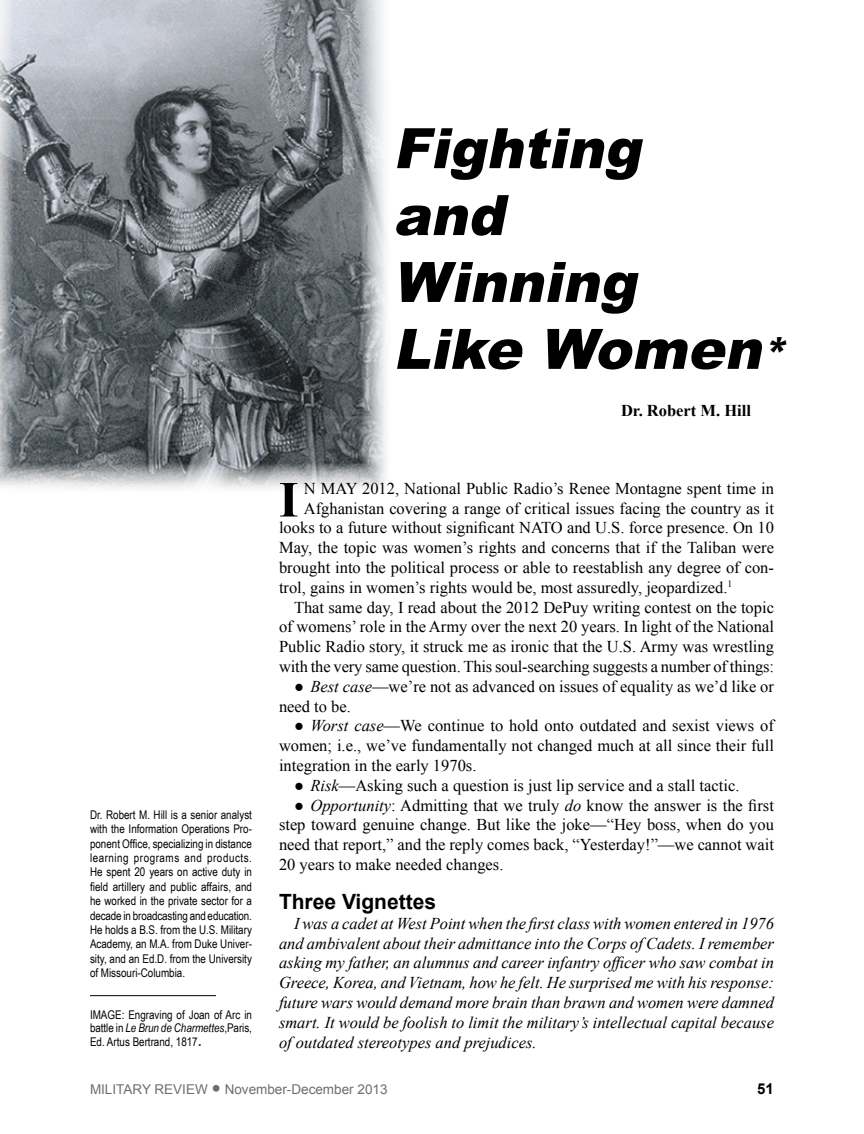
<style>
.page{position:relative;width:864px;height:1134px;background:#fff}
.page>*{position:absolute;margin:0;border:0;box-sizing:border-box;transform-origin:0 0}
.fob{font:italic 900 55.8px "Arial";color:#000}
.fob_Drop_Cap{font:700 50.55px "Times New Roman";color:#000}
.Subhead{font:700 21px "Arial";color:#000}
.fob-2{font:16.5px/19.8px "Times New Roman";color:#000;text-align:justify}
.fob-3{font:italic 16.5px/19.8px "Times New Roman";color:#000;text-align:justify}
.fob_Drop_Cap-2{font:16.5px "Times New Roman";color:#000}
.Author_byline{font:700 16.5px "Times New Roman";color:#000}
.Folio_Right_Page{font:700 15px "Arial";color:#000}
.t1{font:13.5px "Arial";color:#6d6e71}
.Bio{font:12px/14.4px "Arial Narrow";color:#000;text-align:justify}
.Title_Art_Photo_cred{font:12px/13.8px "Arial Narrow";color:#000;text-align:justify}
.s1{font-size:43.5px}
.s2{font-style:italic}
.s3{font-family:"Calibri";font-size:16.5px}
.s4{font-size:27px}
</style>
<div class="page">
<hr style="left:90px;top:995px;width:126px;height:1px;background:#000">
<img style="left:0;top:0;width:387px;height:489px">
<p class="fob" style="left:393px;top:108px;width:264px">Fighting</p>
<p class="fob" style="left:393px;top:175px;width:128px">and</p>
<p class="fob" style="left:393px;top:242px;width:260px">Winning</p>
<p class="fob" style="left:393px;top:308px;width:406px">Like Women<span class="s1">*</span></p>
<p class="Author_byline" style="left:621px;top:399px;width:132px">Dr. Robert M. Hill</p>
<p class="Bio" style="left:90px;top:807px;width:164px">Dr. Robert M. Hill is a senior analyst with the Information Operations Pro&shy;ponent Office, specializing in distance learning programs and products.<br>He spent 20 years on active duty in field artillery and public affairs, and he worked in the private sector for a decade in broadcasting and education.<br>He holds a B.S. from the U.S. Military Academy, an M.A. from Duke Univer&shy;sity, and an Ed.D. from the University of Missouri-Columbia.</p>
<p class="Title_Art_Photo_cred" style="left:90px;top:1007px;width:164px">IMAGE: Engraving of Joan of Arc in battle in <span class="s2">Le Brun de Charmettes</span>,Paris, Ed. Artus Bertrand, 1817<span class="s3">.</span></p>
<p class="fob_Drop_Cap" style="left:279px;top:465px;width:21px">I</p>
<p class="fob_Drop_Cap-2" style="left:304px;top:477px;width:472px">N MAY 2012, National Public Radio’s Renee Montagne spent time in</p>
<p class="fob_Drop_Cap-2" style="left:304px;top:497px;width:472px">Afghanistan covering a range of critical issues facing the country as it</p>
<p class="fob_Drop_Cap-2" style="left:279px;top:517px;width:497px">looks to a future without significant NATO and U.S. force presence. On 10</p>
<p class="fob_Drop_Cap-2" style="left:279px;top:537px;width:497px">May, the topic was women’s rights and concerns that if the Taliban were</p>
<p class="fob_Drop_Cap-2" style="left:279px;top:556px;width:496px">brought into the political process or able to reestablish any degree of con-</p>
<p class="fob_Drop_Cap-2" style="left:279px;top:576px;width:455px">trol, gains in women’s rights would be, most assuredly, jeopardized.<sup>1</sup></p>
<p class="fob-2" style="left:279px;top:597px;width:497px;text-indent:15px">That same day, I read about the 2012 DePuy writing contest on the topic of womens’ role in the Army over the next 20 years. In light of the National Public Radio story, it struck me as ironic that the U.S. Army was wrestling with the very same question. This soul-searching suggests a number of things:</p>
<p class="fob-2" style="left:279px;top:676px;width:496px;text-indent:15px">● <span class="s2">Best case</span>—we’re not as advanced on issues of equality as we’d like or need to be.</p>
<p class="fob-2" style="left:279px;top:716px;width:497px;text-indent:15px">● <span class="s2">Worst case</span>—We continue to hold onto outdated and sexist views of women; i.e., we’ve fundamentally not changed much at all since their full integration in the early 1970s.</p>
<p class="fob-2" style="left:294px;top:775px;width:447px">● <span class="s2">Risk</span>—Asking such a question is just lip service and a stall tactic.</p>
<p class="fob-2" style="left:279px;top:795px;width:497px;text-indent:15px">● <span class="s2">Opportunity</span>: Admitting that we truly <span class="s2">do</span> know the answer is the first step toward genuine change. But like the joke—“Hey boss, when do you need that report,” and the reply comes back, “Yesterday!”—we cannot wait 20 years to make needed changes.</p>
<p class="Subhead" style="left:279px;top:888px;width:159px">Three Vignettes</p>
<p class="fob-3" style="left:279px;top:913px;width:497px;text-indent:15px">I was a cadet at West Point when the first class with women entered in 1976 and ambivalent about their admittance into the Corps of Cadets. I remember asking my father, an alumnus and career infantry officer who saw combat in Greece, Korea, and Vietnam, how he felt. He surprised me with his response: future wars would demand more brain than brawn and women were damned smart. It would be foolish to limit the military’s intellectual capital because of outdated stereotypes and prejudices.</p>
<p class="t1" style="left:90px;top:1080px;width:299px">MILITARY REVIEW <span class="s4">•</span> November-December 2013</p>
<p class="Folio_Right_Page" style="left:757px;top:1078px;width:18px">51</p>
</div>
